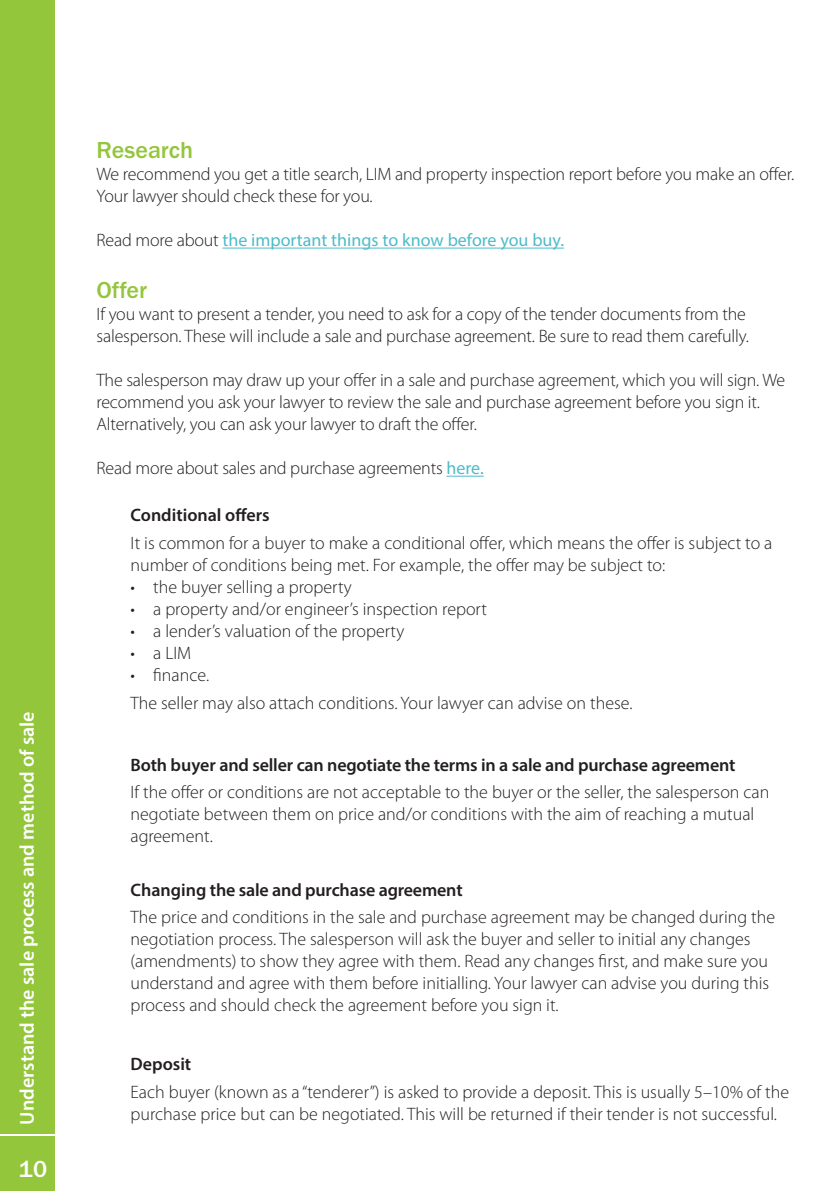
<style>
.page{position:relative;width:840px;height:1191px;background:#fff}
.page>*{position:absolute;margin:0;border:0;box-sizing:border-box;transform-origin:0 0}
.Sub_head_01{font:500 24px "ITC Franklin Gothic Std";color:#94c63c}
.t1{font:500 24px "ITC Franklin Gothic Std";color:#fff}
.t2{font:600 20px "Myriad Pro";color:#fff}
.Body_text{font:300 18px/22px "Myriad Pro";color:#231f20}
.Sub_Head_2{font:600 18px "Myriad Pro";letter-spacing:-.01em;color:#231f20}
.Body_Bullets{font:300 18px "Myriad Pro";color:#231f20}
.Body_text-2{font:18px "Myriad Pro";color:#4dbcc8}
.s1{font-weight:300;color:#231f20}
.s2{font-weight:400;color:#4dbcc8}
</style>
<div class="page">
<div style="left:0;top:1135px;width:55px;height:56px;background:#94c63c"></div>
<div style="left:0;top:0;width:55px;height:1133px;background:#94c63c"></div>
<hr style="left:222px;top:248px;width:341px;height:1px;background:#4dbcc8">
<hr style="left:446px;top:476px;width:37px;height:1px;background:#4dbcc8">
<p class="t2" style="left:14px;top:1124px;width:415px;rotate:-90deg">Understand the sale process and method of sale</p>
<h1 class="t1" style="left:19px;top:1155px;width:30px">10</h1>
<p class="Sub_head_01" style="left:96px;top:137px;width:98px">Research</p>
<p class="Body_text" style="left:96px;top:163px;width:698px">We recommend you get a title search, LIM and property inspection report before you make an offer.</p>
<p class="Body_text" style="left:96px;top:185px;width:277px">Your lawyer should check these for you.</p>
<p class="Body_text-2" style="left:96px;top:229px;width:469px"><span class="s1">Read more about</span> the important things to know before you buy.</p>
<p class="Sub_head_01" style="left:96px;top:277px;width:52px">Offer</p>
<p class="Body_text" style="left:96px;top:303px;width:653px">If you want to present a tender, you need to ask for a copy of the tender documents from the salesperson. These will include a sale and purchase agreement. Be sure to read them carefully.</p>
<p class="Body_text" style="left:96px;top:369px;width:689px">The salesperson may draw up your offer in a sale and purchase agreement, which you will sign. We recommend you ask your lawyer to review the sale and purchase agreement before you sign it.<br>Alternatively, you can ask your lawyer to draft the offer.</p>
<p class="Body_text" style="left:96px;top:457px;width:388px">Read more about sales and purchase agreements <span class="s2">here.</span></p>
<p class="Sub_Head_2" style="left:130px;top:504px;width:140px">Conditional offers</p>
<p class="Body_text" style="left:130px;top:532px;width:643px">It is common for a buyer to make a conditional offer, which means the offer is subject to a number of conditions being met. For example, the offer may be subject to:</p>
<p class="Body_Bullets" style="left:130px;top:577px;width:222px">• the buyer selling a property</p>
<p class="Body_Bullets" style="left:130px;top:599px;width:358px">• a property and/or engineer’s inspection report</p>
<p class="Body_Bullets" style="left:130px;top:621px;width:275px">• a lender’s valuation of the property</p>
<p class="Body_Bullets" style="left:130px;top:643px;width:62px">• a LIM</p>
<p class="Body_Bullets" style="left:130px;top:665px;width:80px">• finance.</p>
<p class="Body_text" style="left:130px;top:692px;width:503px">The seller may also attach conditions. Your lawyer can advise on these.</p>
<p class="Sub_Head_2" style="left:130px;top:753px;width:606px">Both buyer and seller can negotiate the terms in a sale and purchase agreement</p>
<p class="Body_text" style="left:130px;top:781px;width:640px">If the offer or conditions are not acceptable to the buyer or the seller, the salesperson can negotiate between them on price and/or conditions with the aim of reaching a mutual agreement.</p>
<p class="Sub_Head_2" style="left:130px;top:878px;width:333px">Changing the sale and purchase agreement</p>
<p class="Body_text" style="left:130px;top:906px;width:645px">The price and conditions in the sale and purchase agreement may be changed during the negotiation process. The salesperson will ask the buyer and seller to initial any changes (amendments) to show they agree with them. Read any changes first, and make sure you understand and agree with them before initialling. Your lawyer can advise you during this process and should check the agreement before you sign it.</p>
<p class="Sub_Head_2" style="left:130px;top:1052px;width:62px">Deposit</p>
<p class="Body_text" style="left:130px;top:1081px;width:659px">Each buyer (known as a “tenderer”) is asked to provide a deposit. This is usually 5–10% of the purchase price but can be negotiated. This will be returned if their tender is not successful.</p>
</div>
